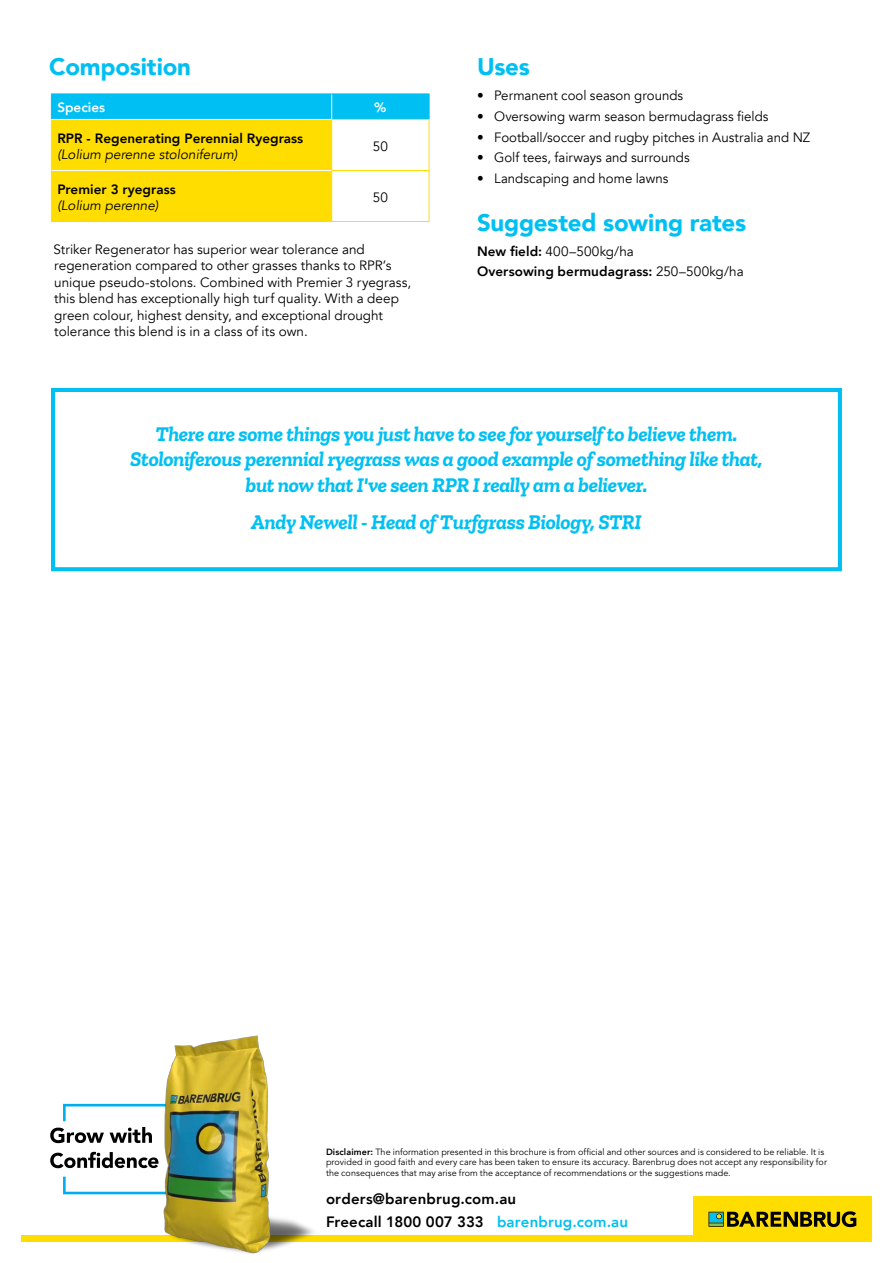
<style>
.page{position:relative;width:893px;height:1263px;background:#fff}
.page>*{position:absolute;margin:0;border:0;box-sizing:border-box;transform-origin:0 0}
.t1{font:900 24px "Avenir";letter-spacing:-.01em;color:#00c0f3}
.t2{font:italic 700 21px/25.5px "Zilla Slab";letter-spacing:-.015em;color:#00c0f3;text-align:center}
.t3{font:800 15px/23px "Avenir";letter-spacing:.01em;color:#000}
.t4{font:13.5px/16.5px "Avenir";color:#000}
.t5{font:800 13.5px/20.7px "Avenir";color:#000}
.t6{font:italic 13.5px "Avenir";color:#000}
.t7{font:800 13.5px "Avenir";color:#fff}
.t8{font:9px/10.8px "Avenir LT Std";letter-spacing:.005em;color:#000}
.s1{font-weight:400}
.s2{font-family:"Avenir";font-weight:800}
.s3{color:#00c0f3}
</style>
<div class="page">
<div style="left:51px;top:388px;width:791px;height:183px;border:4px solid #00c0f3"></div>
<hr style="left:332px;top:221px;width:97px;height:1px;background:#fd0">
<hr style="left:51px;top:221px;width:281px;height:1px;background:#fd0">
<svg style="left:51px;top:94px;width:379px;height:127px"></svg>
<div style="left:21px;top:1235px;width:851px;height:7px;background:#fd0"></div>
<div style="left:693px;top:1197px;width:179px;height:45px;background:#fd0"></div>
<svg style="left:708px;top:1211px;width:148px;height:16px"></svg>
<svg style="left:50px;top:1104px;width:37px;height:90px"></svg>
<img style="left:87px;top:1035px;width:227px;height:219px">
<h1 class="t1" style="left:49px;top:46px;width:143px">Composition</h1>
<p class="t7" style="left:57px;top:97px;width:49px">Species</p>
<p class="t7" style="left:374px;top:97px;width:14px">%</p>
<p class="t5" style="left:57px;top:128px;width:247px">RPR - Regenerating Perennial Ryegrass</p>
<p class="t6" style="left:57px;top:146px;width:182px">(Lolium perenne stoloniferum)</p>
<p class="t4" style="left:373px;top:138px;width:17px">50</p>
<p class="t5" style="left:57px;top:179px;width:120px">Premier 3 ryegrass</p>
<p class="t6" style="left:57px;top:197px;width:103px">(Lolium perenne)</p>
<p class="t4" style="left:373px;top:189px;width:17px">50</p>
<p class="t4" style="left:54px;top:241px;width:359px">Striker Regenerator has superior wear tolerance and regeneration compared to other grasses thanks to RPR’s unique pseudo-stolons. Combined with Premier 3 ryegrass, this blend has exceptionally high turf quality. With a deep green colour, highest density, and exceptional drought tolerance this blend is in a class of its own.</p>
<h1 class="t1" style="left:477px;top:46px;width:54px">Uses</h1>
<p class="t4" style="left:477px;top:87px;width:208px">• Permanent cool season grounds</p>
<p class="t4" style="left:477px;top:108px;width:293px">• Oversowing warm season bermudagrass fields</p>
<p class="t4" style="left:477px;top:129px;width:335px">• Football/soccer and rugby pitches in Australia and NZ</p>
<p class="t4" style="left:477px;top:150px;width:214px">• Golf tees, fairways and surrounds</p>
<p class="t4" style="left:477px;top:170px;width:193px">• Landscaping and home lawns</p>
<h1 class="t1" style="left:477px;top:202px;width:271px">Suggested sowing rates</h1>
<p class="t5" style="left:477px;top:241px;width:268px">New field: <span class="s1">400–500kg/ha<br></span>Oversowing bermudagrass: <span class="s1">250–500kg/ha</span></p>
<h2 class="t2" style="left:130px;top:421px;width:634px">There are some things you just have to see for yourself to believe them.<br>Stoloniferous perennial ryegrass was a good example of something like that, but now that I've seen RPR I really am a believer.</h2>
<h2 class="t2" style="left:251px;top:509px;width:392px">Andy Newell - Head of Turfgrass Biology, STRI</h2>
<p class="t8" style="left:326px;top:1146px;width:502px"><span class="s2">Disclaimer:</span> The information presented in this brochure is from official and other sources and is considered to be reliable. It is provided in good faith and every care has been taken to ensure its accuracy. Barenbrug does not accept any responsibility for the consequences that may arise from the acceptance of recommendations or the suggestions made.</p>
<p class="t3" style="left:326px;top:1187px;width:304px">orders@barenbrug.com.au<br>Freecall 1800 007 333 <span class="s3">barenbrug.com.au</span></p>
</div>
